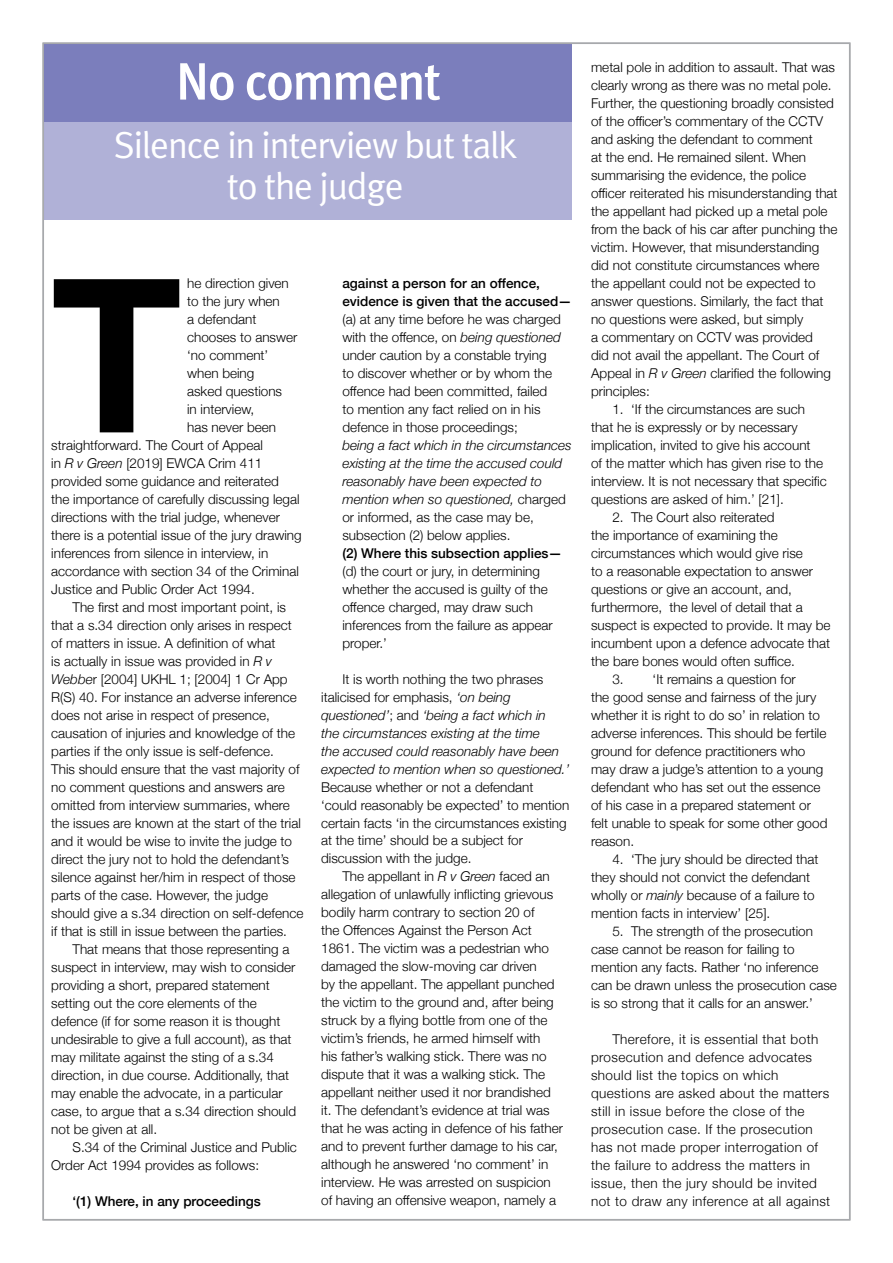
<style>
.page{position:relative;width:893px;height:1263px;background:#fff}
.page>*{position:absolute;margin:0;border:0;box-sizing:border-box;transform-origin:0 0}
.t1{font:700 214.5px "Helvetica Neue";color:#000}
.t2{font:500 52.5px "Meta Plus";letter-spacing:-.03em;color:#fff}
.t3{font:37.5px/40.5px "Meta Plus Normal";letter-spacing:-.03em;color:#fff;text-align:center}
.t4{font:300 13.5px/18px "Helvetica Neue";color:#000}
.t5{font:italic 300 13.5px/18px "Helvetica Neue";color:#000}
.t6{font:300 13.5px/18px "Helvetica Neue";letter-spacing:.03em;color:#000}
.t7{font:500 13.5px/18px "Helvetica Neue";color:#000}
.s1{font-style:italic}
.s2{font-style:normal}
</style>
<div class="page">
<div style="left:43px;top:43px;width:529px;height:80px;background:#7b7ebc"></div>
<div style="left:43px;top:122px;width:529px;height:97px;background:#b0b1d7"></div>
<h2 class="t2" style="left:176px;top:51px;width:267px">No comment</h2>
<h3 class="t3" style="left:114px;top:125px;width:405px">Silence in interview but talk to the judge</h3>
<p class="t4" style="left:187px;top:273px;width:103px">he direction given</p>
<p class="t4" style="left:187px;top:291px;width:94px">to the jury when</p>
<p class="t4" style="left:187px;top:309px;width:71px">a defendant</p>
<p class="t4" style="left:187px;top:327px;width:112px">chooses to answer</p>
<p class="t4" style="left:187px;top:345px;width:83px">‘no comment’</p>
<p class="t4" style="left:187px;top:363px;width:69px">when being</p>
<p class="t4" style="left:187px;top:381px;width:96px">asked questions</p>
<p class="t4" style="left:187px;top:399px;width:69px">in interview,</p>
<p class="t4" style="left:187px;top:417px;width:91px">has never been</p>
<p class="t4" style="left:51px;top:435px;width:213px">straightforward. The Court of Appeal</p>
<p class="t4" style="left:51px;top:453px;width:213px">in <span class="s1">R v Green</span> [2019] EWCA Crim 411</p>
<p class="t4" style="left:51px;top:471px;width:229px">provided some guidance and reiterated</p>
<p class="t4" style="left:51px;top:489px;width:250px">the importance of carefully discussing legal</p>
<p class="t4" style="left:51px;top:507px;width:230px">directions with the trial judge, whenever</p>
<p class="t4" style="left:51px;top:525px;width:252px">there is a potential issue of the jury drawing</p>
<p class="t4" style="left:51px;top:543px;width:219px">inferences from silence in interview, in</p>
<p class="t4" style="left:51px;top:561px;width:249px">accordance with section 34 of the Criminal</p>
<p class="t4" style="left:51px;top:579px;width:205px">Justice and Public Order Act 1994.</p>
<p class="t4" style="left:73px;top:597px;width:215px">The first and most important point, is</p>
<p class="t4" style="left:51px;top:615px;width:242px">that a s.34 direction only arises in respect</p>
<p class="t4" style="left:51px;top:633px;width:226px">of matters in issue. A definition of what</p>
<p class="t4" style="left:51px;top:651px;width:222px">is actually in issue was provided in <span class="s1">R v</span></p>
<p class="t4" style="left:51px;top:669px;width:238px"><span class="s1">Webbe</span>r [2004] UKHL 1; [2004] 1 Cr App</p>
<p class="t4" style="left:51px;top:687px;width:247px">R(S) 40. For instance an adverse inference</p>
<p class="t4" style="left:51px;top:705px;width:220px">does not arise in respect of presence,</p>
<p class="t4" style="left:51px;top:723px;width:245px">causation of injuries and knowledge of the</p>
<p class="t4" style="left:51px;top:741px;width:224px">parties if the only issue is self-defence.</p>
<p class="t4" style="left:51px;top:759px;width:250px">This should ensure that the vast majority of</p>
<p class="t4" style="left:51px;top:777px;width:235px">no comment questions and answers are</p>
<p class="t4" style="left:51px;top:795px;width:240px">omitted from interview summaries, where</p>
<p class="t4" style="left:51px;top:813px;width:251px">the issues are known at the start of the trial</p>
<p class="t4" style="left:51px;top:831px;width:242px">and it would be wise to invite the judge to</p>
<p class="t4" style="left:51px;top:849px;width:239px">direct the jury not to hold the defendant’s</p>
<p class="t4" style="left:51px;top:867px;width:246px">silence against her/him in respect of those</p>
<p class="t4" style="left:51px;top:885px;width:218px">parts of the case. However, the judge</p>
<p class="t4" style="left:51px;top:903px;width:254px">should give a s.34 direction on self-defence</p>
<p class="t4" style="left:51px;top:921px;width:237px">if that is still in issue between the parties.</p>
<p class="t4" style="left:73px;top:939px;width:218px">That means that those representing a</p>
<p class="t4" style="left:51px;top:957px;width:246px">suspect in interview, may wish to consider</p>
<p class="t4" style="left:51px;top:975px;width:220px">providing a short, prepared statement</p>
<p class="t4" style="left:51px;top:993px;width:207px">setting out the core elements of the</p>
<p class="t4" style="left:51px;top:1011px;width:231px">defence (if for some reason it is thought</p>
<p class="t4" style="left:51px;top:1029px;width:242px">undesirable to give a full account), as that</p>
<p class="t4" style="left:51px;top:1047px;width:224px">may militate against the sting of a s.34</p>
<p class="t4" style="left:51px;top:1065px;width:239px">direction, in due course. Additionally, that</p>
<p class="t4" style="left:51px;top:1083px;width:233px">may enable the advocate, in a particular</p>
<p class="t4" style="left:51px;top:1101px;width:246px">case, to argue that a s.34 direction should</p>
<p class="t4" style="left:51px;top:1119px;width:107px">not be given at all.</p>
<p class="t4" style="left:73px;top:1137px;width:226px">S.34 of the Criminal Justice and Public</p>
<p class="t4" style="left:51px;top:1155px;width:209px">Order Act 1994 provides as follows:</p>
<p class="t7" style="left:73px;top:1191px;width:190px">‘(1) Where, in any proceedings</p>
<h1 class="t1" style="left:51px;top:188px;width:133px">T</h1>
<p class="t7" style="left:342px;top:273px;width:231px">against a person for an offence, evidence is given that the accused—</p>
<p class="t4" style="left:342px;top:309px;width:220px">(a) at any time before he was charged with the offence, on <span class="s1">being questioned </span>under caution by a constable trying to discover whether or by whom the offence had been committed, failed to mention any fact relied on in his defence in those proceedings;</p>
<p class="t5" style="left:342px;top:435px;width:231px">being a fact which in the circumstances existing at the time the accused could reasonably have been expected to mention when so questioned, <span class="s2">charged or informed, as the case may be, subsection (2) below applies.</span></p>
<p class="t7" style="left:342px;top:543px;width:221px">(2) Where this subsection applies—</p>
<p class="t4" style="left:342px;top:561px;width:212px">(d) the court or jury, in determining whether the accused is guilty of the offence charged, may draw such inferences from the failure as appear proper.’</p>
<p class="t5" style="left:321px;top:669px;width:250px;text-indent:21px"><span class="s2">It is worth nothing the two phrases italicised for emphasis,</span> ‘on being questioned’<span class="s2">; and</span> ‘being a fact which in<br>the circumstances existing at the time<br>the accused could reasonably have been expected to mention when so questioned.’</p>
<p class="t4" style="left:321px;top:777px;width:250px">Because whether or not a defendant ‘could reasonably be expected’ to mention certain facts ‘in the circumstances existing at the time’ should be a subject for discussion with the judge.</p>
<p class="t4" style="left:321px;top:867px;width:243px;text-indent:21px">The appellant in <span class="s1">R v Green</span> faced an allegation of unlawfully inflicting grievous bodily harm contrary to section 20 of<br>the Offences Against the Person Act 1861. The victim was a pedestrian who damaged the slow-moving car driven<br>by the appellant. The appellant punched the victim to the ground and, after being struck by a flying bottle from one of the victim’s friends, he armed himself with<br>his father’s walking stick. There was no dispute that it was a walking stick. The appellant neither used it nor brandished it. The defendant’s evidence at trial was that he was acting in defence of his father and to prevent further damage to his car, although he answered ‘no comment’ in interview. He was arrested on suspicion of having an offensive weapon, namely a</p>
<p class="t4" style="left:591px;top:57px;width:248px">metal pole in addition to assault. That was clearly wrong as there was no metal pole.<br>Further, the questioning broadly consisted of the officer’s commentary of the CCTV and asking the defendant to comment<br>at the end. He remained silent. When summarising the evidence, the police officer reiterated his misunderstanding that the appellant had picked up a metal pole from the back of his car after punching the victim. However, that misunderstanding did not constitute circumstances where the appellant could not be expected to answer questions. Similarly, the fact that no questions were asked, but simply<br>a commentary on CCTV was provided<br>did not avail the appellant. The Court of Appeal in <span class="s1">R v Green</span> clarified the following principles:</p>
<p class="t4" style="left:591px;top:399px;width:237px;text-indent:21px">1. ‘If the circumstances are such that he is expressly or by necessary implication, invited to give his account<br>of the matter which has given rise to the interview. It is not necessary that specific questions are asked of him.’ [21].</p>
<p class="t4" style="left:591px;top:507px;width:241px;text-indent:21px">2. The Court also reiterated<br>the importance of examining the circumstances which would give rise<br>to a reasonable expectation to answer questions or give an account, and, furthermore, the level of detail that a suspect is expected to provide. It may be incumbent upon a defence advocate that the bare bones would often suffice.</p>
<p class="t4" style="left:591px;top:669px;width:238px;text-indent:21px">3. ‘It remains a question for<br>the good sense and fairness of the jury whether it is right to do so’ in relation to adverse inferences. This should be fertile ground for defence practitioners who may draw a judge’s attention to a young defendant who has set out the essence of his case in a prepared statement or felt unable to speak for some other good reason.</p>
<p class="t4" style="left:591px;top:849px;width:229px;text-indent:21px">4. ‘The jury should be directed that they should not convict the defendant wholly or <span class="s1">mainly</span> because of a failure to mention facts in interview’ [25].</p>
<p class="t4" style="left:591px;top:921px;width:247px;text-indent:21px">5. The strength of the prosecution case cannot be reason for failing to mention any facts. Rather ‘no inference can be drawn unless the prosecution case is so strong that it calls for an answer.’</p>
<p class="t6" style="left:591px;top:1029px;width:241px;text-indent:21px">Therefore, it is essential that both prosecution and defence advocates should list the topics on which questions are asked about the matters still in issue before the close of the prosecution case. If the prosecution has not made proper interrogation of the failure to address the matters in issue, then the jury should be invited not to draw any inference at all against</p>
</div>
